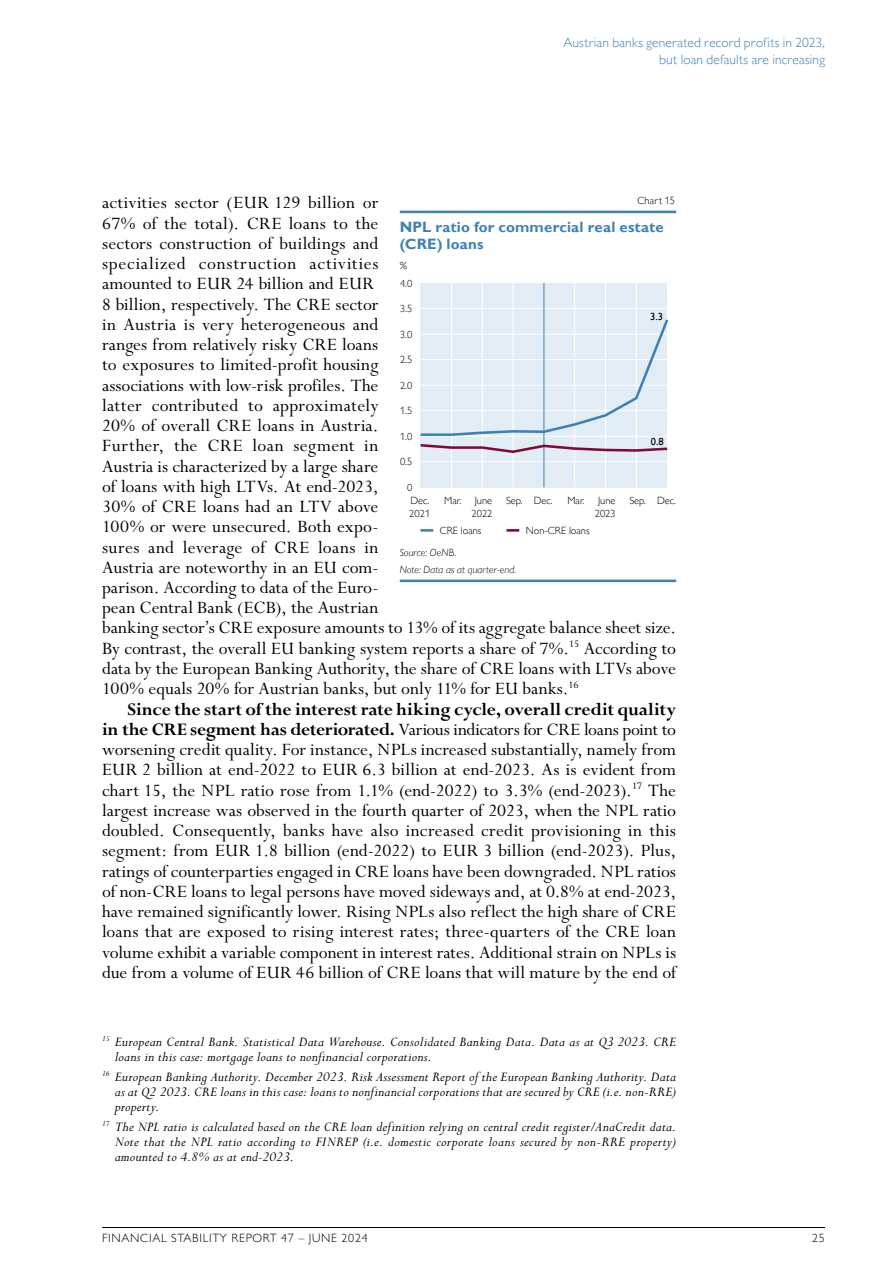
<style>
.page{position:relative;width:893px;height:1263px;background:#fff}
.page>*{position:absolute;margin:0;border:0;box-sizing:border-box;transform-origin:0 0}
.t1{font:19.5px/20.2px "Perpetua Std";letter-spacing:.01em;color:#000}
.t2{font:italic 15px/15px "Perpetua Std";letter-spacing:.015em;color:#000;text-align:justify}
.t3{font:700 15px/17px "Gill Sans MT Pro";letter-spacing:.01em;color:#4081b3}
.t4{font:300 13.5px/16.5px "Gill Sans MT Pro";letter-spacing:.01em;color:#4081b3;text-align:right}
.t5{font:300 12px "Gill Sans MT Pro";letter-spacing:.06em;color:#000}
.t6{font:300 10.5px "Gill Sans MT Pro";color:#000}
.t7{font:italic 300 10.5px/17px "Gill Sans MT Pro";letter-spacing:.01em;color:#000}
.t8{font:500 10.5px "Gill Sans MT Pro";color:#000}
.s1{font-weight:700}
</style>
<div class="page">
<hr style="left:102px;top:1227px;width:723px;height:1px;background:#000">
<hr style="left:400px;top:211px;width:276px;height:2px;background:#4081b3">
<hr style="left:400px;top:580px;width:276px;height:2px;background:#4081b3">
<svg style="left:420px;top:529px;width:13px;height:3px"></svg>
<svg style="left:506px;top:529px;width:13px;height:3px"></svg>
<div style="left:421px;top:283px;width:246px;height:204px;background:#e2ecf4"></div>
<hr style="left:421px;top:308px;width:246px;height:1px;background:#fff">
<hr style="left:421px;top:461px;width:246px;height:1px;background:#fff">
<hr style="left:636px;top:283px;width:1px;height:204px;background:#fff">
<hr style="left:605px;top:283px;width:1px;height:204px;background:#fff">
<hr style="left:574px;top:283px;width:1px;height:204px;background:#fff">
<hr style="left:513px;top:283px;width:1px;height:204px;background:#fff">
<hr style="left:482px;top:283px;width:1px;height:204px;background:#fff">
<hr style="left:451px;top:283px;width:1px;height:204px;background:#fff">
<hr style="left:544px;top:283px;width:1px;height:204px;background:#4081b3">
<svg style="left:420px;top:443px;width:248px;height:11px"></svg>
<svg style="left:420px;top:317px;width:249px;height:120px"></svg>
<p class="t4" style="left:563px;top:34px;width:263px">Austrian banks generated record profits in 2023, but loan defaults are increasing</p>
<p class="t1" style="left:102px;top:193px;width:576px">activities sector (EUR 129 billion or<br>67% of the total). CRE loans to the<br>sectors construction of buildings and<br>specialized construction activities<br>amounted to EUR 24 billion and EUR<br>8 billion, respectively. The CRE sector<br>in Austria is very heterogeneous and<br>ranges from relatively risky CRE loans<br>to exposures to limited-profit housing<br>associations with low-risk profiles. The<br>latter contributed to approximately<br>20% of overall CRE loans in Austria.<br>Further, the CRE loan segment in<br>Austria is characterized by a large share<br>of loans with high LTVs. At end-2023,<br>30% of CRE loans had an LTV above<br>100% or were unsecured. Both expo-<br>sures and leverage of CRE loans in<br>Austria are noteworthy in an EU com-<br>parison. According to data of the Euro-<br>pean Central Bank (ECB), the Austrian<br>banking sector’s CRE exposure amounts to 13% of its aggregate balance sheet size.<br>By contrast, the overall EU banking system reports a share of 7%.<sup>15</sup> According to data by the European Banking Authority, the share of CRE loans with LTVs above 100% equals 20% for Austrian banks, but only 11% for EU banks.<sup>16</sup></p>
<p class="t1" style="left:102px;top:700px;width:576px;text-align:justify;text-indent:26px"><span class="s1">Since the start of the interest rate hiking cycle, overall credit quality in the CRE segment has deteriorated.</span> Various indicators for CRE loans point to worsening credit quality. For instance, NPLs increased substantially, namely from EUR 2 billion at end-2022 to EUR 6.3 billion at end-2023. As is evident from chart 15, the NPL ratio rose from 1.1% (end-2022) to 3.3% (end-2023).<sup>17</sup> The largest increase was observed in the fourth quarter of 2023, when the NPL ratio doubled. Consequently, banks have also increased credit provisioning in this segment: from EUR 1.8 billion (end-2022) to EUR 3 billion (end-2023). Plus, ratings of counterparties engaged in CRE loans have been downgraded. NPL ratios of non-CRE loans to legal persons have moved sideways and, at 0.8% at end-2023, have remained significantly lower. Rising NPLs also reflect the high share of CRE loans that are exposed to rising interest rates; three-quarters of the CRE loan volume exhibit a variable component in interest rates. Additional strain on NPLs is due from a volume of EUR 46 billion of CRE loans that will mature by the end of</p>
<p class="t6" style="left:637px;top:194px;width:39px">Chart 15</p>
<p class="t3" style="left:400px;top:218px;width:266px">NPL ratio for commercial real estate (CRE) loans</p>
<p class="t7" style="left:400px;top:257px;width:9px">%</p>
<p class="t6" style="left:400px;top:277px;width:14px">4.0</p>
<p class="t6" style="left:400px;top:302px;width:14px">3.5</p>
<p class="t6" style="left:400px;top:328px;width:14px">3.0</p>
<p class="t6" style="left:400px;top:353px;width:14px">2.5</p>
<p class="t6" style="left:400px;top:379px;width:14px">2.0</p>
<p class="t6" style="left:400px;top:404px;width:14px">1.5</p>
<p class="t6" style="left:400px;top:430px;width:14px">1.0</p>
<p class="t6" style="left:400px;top:455px;width:14px">0.5</p>
<p class="t6" style="left:407px;top:481px;width:7px">0</p>
<p class="t8" style="left:650px;top:310px;width:14px">3.3</p>
<p class="t8" style="left:651px;top:435px;width:14px">0.8</p>
<p class="t6" style="left:410px;top:494px;width:21px">Dec.</p>
<p class="t6" style="left:444px;top:494px;width:19px">Mar.</p>
<p class="t6" style="left:475px;top:494px;width:19px">June</p>
<p class="t6" style="left:506px;top:494px;width:48px">Sep. Dec.</p>
<p class="t6" style="left:567px;top:494px;width:19px">Mar.</p>
<p class="t6" style="left:598px;top:494px;width:19px">June</p>
<p class="t6" style="left:629px;top:494px;width:48px">Sep. Dec.</p>
<p class="t6" style="left:409px;top:508px;width:22px">2021</p>
<p class="t6" style="left:471px;top:508px;width:22px">2022</p>
<p class="t6" style="left:595px;top:508px;width:22px">2023</p>
<p class="t6" style="left:440px;top:524px;width:43px">CRE loans</p>
<p class="t6" style="left:526px;top:524px;width:65px">Non-CRE loans</p>
<p class="t7" style="left:400px;top:544px;width:118px">Source: OeNB.<br>Note: Data as at quarter-end.</p>
<p class="t2" style="left:115px;top:1034px;width:563px;text-indent:-13px"><sup>15</sup> European Central Bank. Statistical Data Warehouse. Consolidated Banking Data. Data as at Q3 2023. CRE loans in this case: mortgage loans to nonfinancial corporations.</p>
<p class="t2" style="left:115px;top:1069px;width:563px;text-indent:-13px"><sup>16</sup> European Banking Authority. December 2023. Risk Assessment Report of the European Banking Authority. Data as at Q2 2023. CRE loans in this case: loans to nonfinancial corporations that are secured by CRE (i.e. non-RRE) property.</p>
<p class="t2" style="left:115px;top:1120px;width:563px;text-indent:-13px"><sup>17</sup> The NPL ratio is calculated based on the CRE loan definition relying on central credit register/AnaCredit data.<br>Note that the NPL ratio according to FINREP (i.e. domestic corporate loans secured by non-RRE property) amounted to 4.8% as at end-2023.</p>
<p class="t5" style="left:102px;top:1231px;width:267px">FINANCIAL STABILITY REPORT 47 – JUNE 2024</p>
<p class="t5" style="left:812px;top:1231px;width:14px">25</p>
</div>
